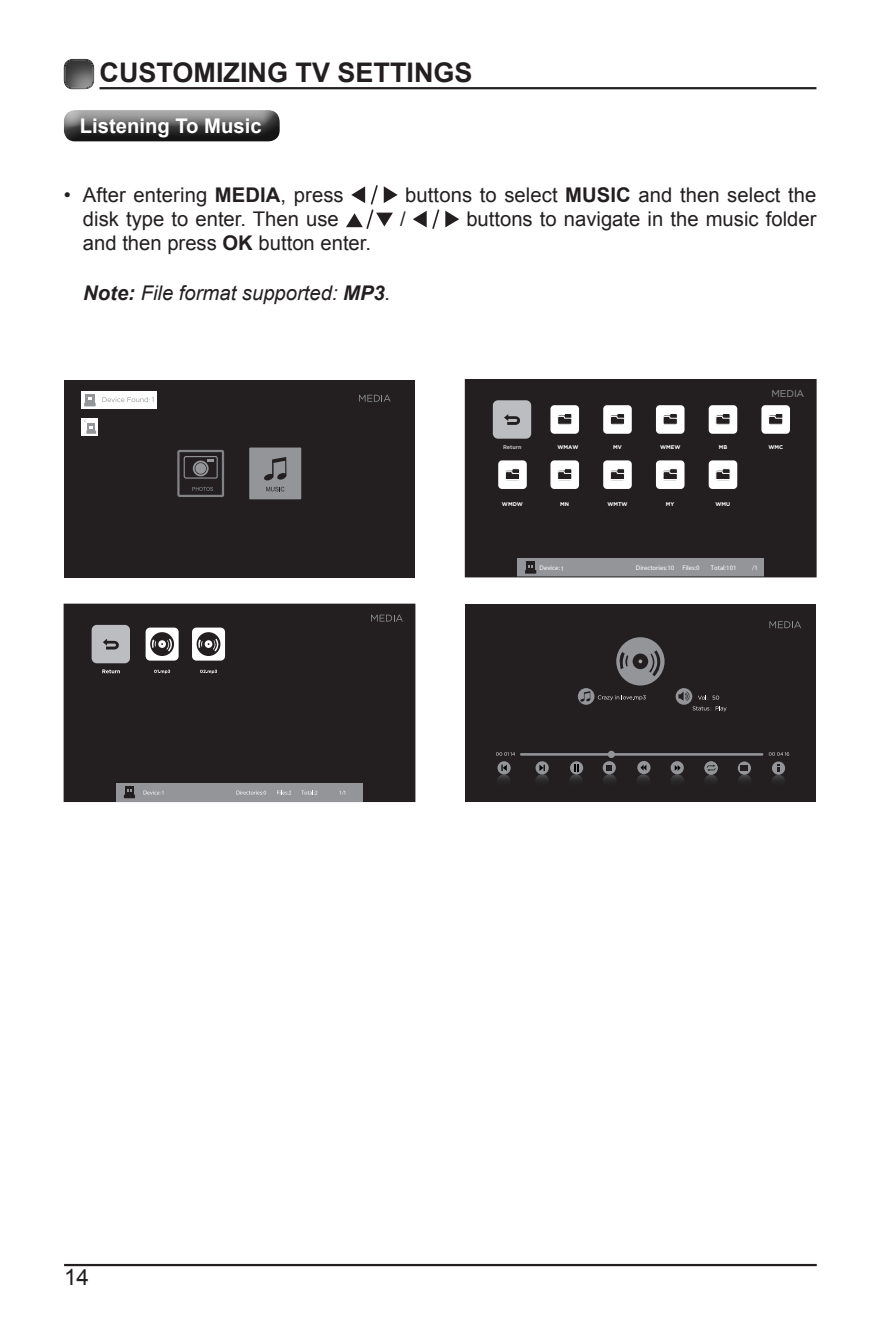
<style>
.page{position:relative;width:893px;height:1340px;background:#fff}
.page>*{position:absolute;margin:0;border:0;box-sizing:border-box;transform-origin:0 0}
.t1{font:700 27px "Arial";color:#231f20}
.t2{font:22.5px "Arial";color:#231f20}
.t3{font:20.25px "Arial";color:#231f20}
.t4{font:italic 20.25px "Arial";color:#231f20}
.t5{font:700 20.25px "Arial";color:#fff}
.t6{font:9.9px "Gotham";color:#939598}
.t7{font:6.75px "Myriad Pro";color:#fff}
.t8{font:700 5.4px "Gotham";color:#fff}
.t9{font:700 5.4px "Gotham";color:#bcbdc0}
.s1{font-weight:700}
</style>
<div class="page">
<hr style="left:64px;top:1263px;width:753px;height:3px;background:#231f20">
<hr style="left:99px;top:87px;width:717px;height:2px;background:#231f20">
<div style="left:63px;top:58px;width:34px;height:34px;background:#231f20;opacity:.75"></div>
<div style="left:61px;top:106px;width:219px;height:28px;background:#fff;opacity:.75"></div>
<div style="left:61px;top:111px;width:219px;height:31px;background:#231f20;opacity:.75"></div>
<div style="left:465px;top:379px;width:351px;height:198px;background:#231f20"></div>
<div style="left:517px;top:558px;width:247px;height:19px;background:#939598"></div>
<div style="left:465px;top:379px;width:351px;height:198px;border:1px solid #231f20"></div>
<div style="left:550px;top:405px;width:29px;height:29px;background:#fff;border-radius:4px"></div>
<svg style="left:557px;top:414px;width:15px;height:12px"></svg>
<div style="left:493px;top:400px;width:38px;height:38px;background:#bcbdc0;border-radius:5px"></div>
<svg style="left:504px;top:414px;width:16px;height:11px"></svg>
<div style="left:603px;top:405px;width:29px;height:29px;background:#fff;border-radius:4px"></div>
<svg style="left:610px;top:414px;width:15px;height:11px"></svg>
<div style="left:656px;top:405px;width:28px;height:29px;background:#fff;border-radius:4px"></div>
<svg style="left:663px;top:414px;width:15px;height:12px"></svg>
<div style="left:709px;top:405px;width:28px;height:29px;background:#fff;border-radius:4px"></div>
<svg style="left:715px;top:413px;width:16px;height:13px"></svg>
<div style="left:761px;top:405px;width:29px;height:29px;background:#fff;border-radius:4px"></div>
<svg style="left:768px;top:414px;width:15px;height:12px"></svg>
<div style="left:498px;top:460px;width:29px;height:29px;background:#fff;border-radius:4px"></div>
<svg style="left:505px;top:468px;width:15px;height:13px"></svg>
<div style="left:550px;top:460px;width:29px;height:29px;background:#fff;border-radius:4px"></div>
<svg style="left:557px;top:468px;width:15px;height:13px"></svg>
<div style="left:603px;top:460px;width:29px;height:29px;background:#fff;border-radius:4px"></div>
<svg style="left:610px;top:468px;width:15px;height:13px"></svg>
<div style="left:656px;top:460px;width:28px;height:29px;background:#fff;border-radius:4px"></div>
<svg style="left:663px;top:468px;width:15px;height:13px"></svg>
<div style="left:709px;top:460px;width:28px;height:29px;background:#fff;border-radius:4px"></div>
<svg style="left:715px;top:468px;width:16px;height:13px"></svg>
<div style="left:526px;top:562px;width:9px;height:8px;background:#231f20"></div>
<svg style="left:525px;top:565px;width:11px;height:8px"></svg>
<div style="left:64px;top:604px;width:351px;height:197px;background:#231f20"></div>
<div style="left:92px;top:625px;width:38px;height:38px;background:#bcbdc0;border-radius:5px"></div>
<svg style="left:103px;top:639px;width:16px;height:10px"></svg>
<svg style="left:102px;top:669px;width:18px;height:4px"></svg>
<svg style="left:154px;top:669px;width:16px;height:4px"></svg>
<svg style="left:200px;top:669px;width:17px;height:4px"></svg>
<div style="left:116px;top:783px;width:247px;height:18px;background:#939598"></div>
<hr style="left:124px;top:794px;width:11px;height:4px;background:#231f20">
<svg style="left:125px;top:786px;width:9px;height:8px"></svg>
<svg style="left:144px;top:790px;width:19px;height:4px"></svg>
<svg style="left:236px;top:790px;width:30px;height:4px"></svg>
<svg style="left:277px;top:790px;width:14px;height:4px"></svg>
<svg style="left:301px;top:790px;width:16px;height:4px"></svg>
<svg style="left:339px;top:790px;width:6px;height:4px"></svg>
<svg style="left:371px;top:614px;width:32px;height:7px"></svg>
<div style="left:146px;top:627px;width:33px;height:33px;background:#fff;border-radius:4px"></div>
<svg style="left:150px;top:632px;width:24px;height:24px"></svg>
<div style="left:192px;top:627px;width:33px;height:33px;background:#fff;border-radius:4px"></div>
<svg style="left:197px;top:632px;width:23px;height:24px"></svg>
<svg style="left:346px;top:185px;width:52px;height:44px"></svg>
<svg style="left:413px;top:209px;width:46px;height:20px"></svg>
<div style="left:64px;top:380px;width:351px;height:197px;background:#231f20"></div>
<svg style="left:359px;top:395px;width:32px;height:6px"></svg>
<svg style="left:177px;top:449px;width:48px;height:48px"></svg>
<div style="left:249px;top:447px;width:52px;height:52px;background:#939598"></div>
<svg style="left:264px;top:457px;width:22px;height:23px"></svg>
<svg style="left:266px;top:487px;width:18px;height:4px"></svg>
<div style="left:81px;top:418px;width:17px;height:17px;background:#fff"></div>
<svg style="left:86px;top:430px;width:10px;height:4px"></svg>
<svg style="left:87px;top:423px;width:8px;height:7px"></svg>
<svg style="left:84px;top:419px;width:9px;height:9px"></svg>
<div style="left:81px;top:391px;width:76px;height:18px;background:#fff"></div>
<div style="left:85px;top:394px;width:9px;height:8px;background:#939598"></div>
<svg style="left:84px;top:397px;width:12px;height:9px"></svg>
<svg style="left:102px;top:397px;width:51px;height:5px"></svg>
<div style="left:465px;top:604px;width:351px;height:197px;background:#231f20"></div>
<svg style="left:616px;top:637px;width:48px;height:48px"></svg>
<svg style="left:578px;top:688px;width:16px;height:16px"></svg>
<svg style="left:579px;top:691px;width:11px;height:10px"></svg>
<svg style="left:676px;top:688px;width:16px;height:16px"></svg>
<svg style="left:598px;top:695px;width:48px;height:5px"></svg>
<svg style="left:678px;top:691px;width:48px;height:20px"></svg>
<img style="left:497px;top:774px;width:14px;height:14px;border-radius:7px">
<hr style="left:520px;top:753px;width:243px;height:2px;background:#939598">
<div style="left:608px;top:750px;width:7px;height:8px;background:#939598;border-radius:50%"></div>
<div style="left:497px;top:761px;width:14px;height:13px;background:#939598;border-radius:50%"></div>
<svg style="left:501px;top:764px;width:6px;height:7px"></svg>
<img style="left:535px;top:774px;width:14px;height:14px;border-radius:7px">
<div style="left:536px;top:761px;width:13px;height:13px;background:#939598;border-radius:50%"></div>
<svg style="left:539px;top:764px;width:6px;height:7px"></svg>
<img style="left:569px;top:774px;width:14px;height:14px;border-radius:7px">
<div style="left:570px;top:761px;width:13px;height:13px;background:#939598;border-radius:50%"></div>
<svg style="left:574px;top:764px;width:5px;height:7px"></svg>
<img style="left:603px;top:774px;width:14px;height:14px;border-radius:7px">
<div style="left:603px;top:761px;width:13px;height:13px;background:#939598;border-radius:50%"></div>
<svg style="left:606px;top:765px;width:6px;height:5px"></svg>
<img style="left:636px;top:774px;width:14px;height:14px;border-radius:7px">
<svg style="left:637px;top:761px;width:13px;height:13px"></svg>
<svg style="left:640px;top:764px;width:6px;height:6px"></svg>
<img style="left:670px;top:774px;width:14px;height:14px;border-radius:7px">
<div style="left:671px;top:761px;width:13px;height:13px;background:#939598;border-radius:50%"></div>
<svg style="left:675px;top:765px;width:6px;height:6px"></svg>
<img style="left:704px;top:774px;width:14px;height:14px;border-radius:7px">
<div style="left:704px;top:761px;width:14px;height:13px;background:#939598;border-radius:50%"></div>
<svg style="left:707px;top:764px;width:9px;height:7px"></svg>
<img style="left:738px;top:774px;width:14px;height:14px;border-radius:7px">
<svg style="left:738px;top:761px;width:13px;height:13px"></svg>
<svg style="left:741px;top:765px;width:7px;height:6px"></svg>
<svg style="left:769px;top:752px;width:20px;height:3px"></svg>
<svg style="left:769px;top:621px;width:32px;height:7px"></svg>
<svg style="left:496px;top:752px;width:19px;height:3px"></svg>
<img style="left:771px;top:774px;width:14px;height:14px;border-radius:7px">
<div style="left:772px;top:761px;width:13px;height:13px;background:#939598;border-radius:50%"></div>
<svg style="left:777px;top:764px;width:3px;height:7px"></svg>
<h1 class="t1" style="left:99px;top:55px;width:375px">CUSTOMIZING TV SETTINGS</h1>
<p class="t5" style="left:80px;top:112px;width:183px">Listening To Music</p>
<p class="t3" style="left:64px;top:181px;width:281px">• After entering <span class="s1">MEDIA</span>, press</p>
<p class="t3" style="left:405px;top:181px;width:413px">buttons to select <span class="s1">MUSIC</span> and then select the</p>
<p class="t3" style="left:83px;top:206px;width:257px">disk type to enter. Then use</p>
<p class="t3" style="left:400px;top:206px;width:7px">/</p>
<p class="t3" style="left:466px;top:206px;width:352px">buttons to navigate in the music folder</p>
<p class="t3" style="left:83px;top:230px;width:290px">and then press <span class="s1">OK</span> button enter.</p>
<p class="t4" style="left:83px;top:280px;width:309px"><span class="s1">Note:</span> File format supported: <span class="s1">MP3</span>.</p>
<p class="t6" style="left:771px;top:388px;width:35px">MEDIA</p>
<p class="t9" style="left:503px;top:443px;width:20px">Return</p>
<p class="t8" style="left:557px;top:443px;width:23px">WMAW</p>
<p class="t8" style="left:613px;top:443px;width:10px">MV</p>
<p class="t8" style="left:660px;top:443px;width:22px">WMEW</p>
<p class="t8" style="left:719px;top:443px;width:10px">MB</p>
<p class="t8" style="left:768px;top:443px;width:16px">WMC</p>
<p class="t8" style="left:502px;top:501px;width:23px">WMDW</p>
<p class="t8" style="left:560px;top:501px;width:10px">MN</p>
<p class="t8" style="left:607px;top:501px;width:22px">WMTW</p>
<p class="t8" style="left:666px;top:501px;width:10px">MY</p>
<p class="t8" style="left:716px;top:501px;width:16px">WMU</p>
<p class="t7" style="left:540px;top:563px;width:26px">Device : 1</p>
<p class="t7" style="left:636px;top:563px;width:65px">Directories:1 0 Files:0</p>
<p class="t7" style="left:711px;top:563px;width:27px">Total:101</p>
<p class="t7" style="left:752px;top:563px;width:7px">/1</p>
<p class="t2" style="left:64px;top:1262px;width:27px">14</p>
</div>
